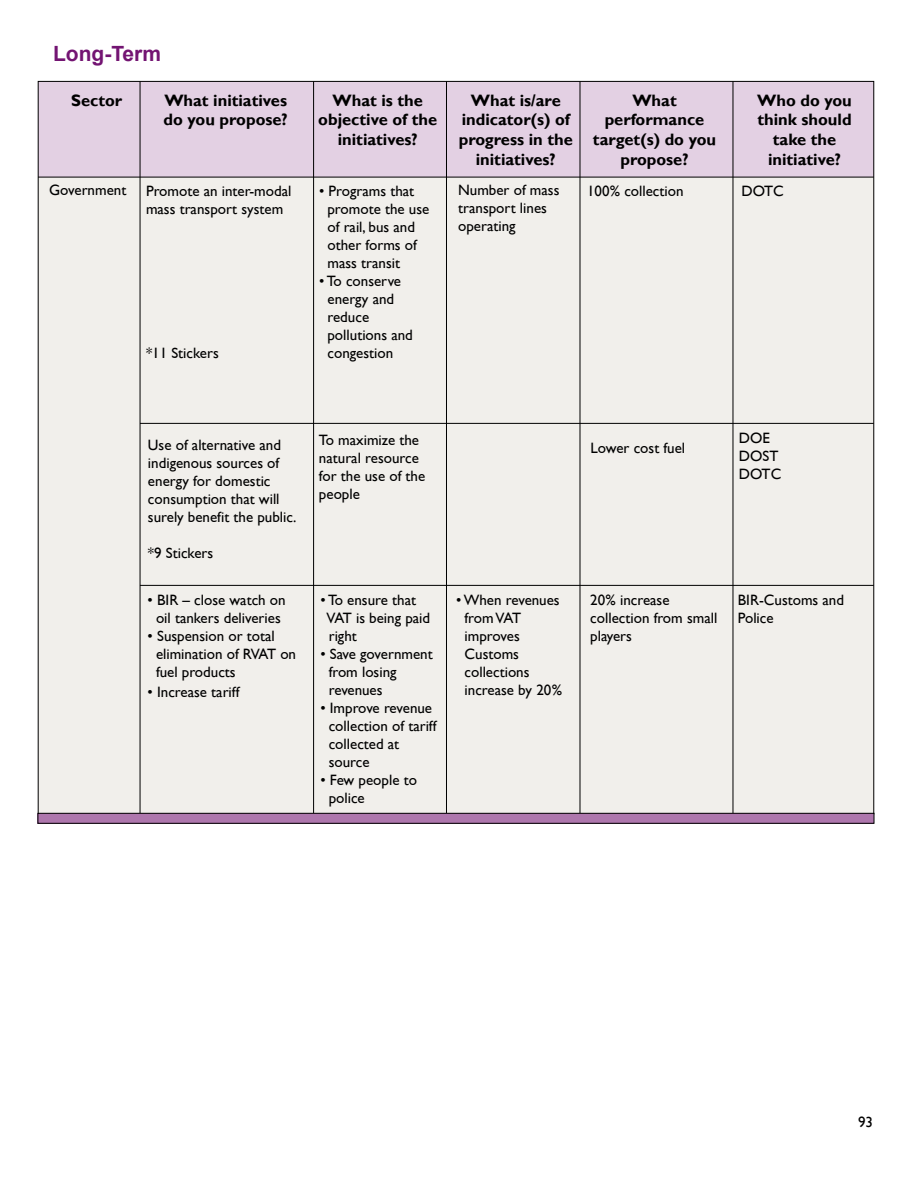
<style>
.page{position:relative;width:918px;height:1188px;background:#fff}
.page>*{position:absolute;margin:0;border:0;box-sizing:border-box;transform-origin:0 0}
.t1{font:700 21px "Arial";color:#731472}
.t2{font:700 16.5px/19.8px "Gill Sans";color:#000;text-align:center}
.t3{font:15px/18px "Gill Sans";color:#000}
</style>
<div class="page">
<div style="left:38px;top:81px;width:836px;height:733px;background:#f1efeb"></div>
<div style="left:39px;top:81px;width:835px;height:96px;background:#e3d0e3"></div>
<hr style="left:140px;top:81px;width:1px;height:732px;background:#000">
<hr style="left:313px;top:81px;width:1px;height:732px;background:#000">
<hr style="left:446px;top:81px;width:1px;height:732px;background:#000">
<hr style="left:580px;top:81px;width:1px;height:732px;background:#000">
<hr style="left:733px;top:81px;width:1px;height:732px;background:#000">
<hr style="left:38px;top:177px;width:836px;height:1px;background:#000">
<hr style="left:140px;top:423px;width:734px;height:1px;background:#000">
<hr style="left:140px;top:585px;width:734px;height:1px;background:#000">
<div style="left:38px;top:813px;width:836px;height:10px;background:#ae77ad"></div>
<div style="left:38px;top:813px;width:836px;height:11px;border:1px solid #000"></div>
<h1 class="t1" style="left:53px;top:39px;width:110px">Long-Term</h1>
<p class="t2" style="left:71px;top:90px;width:53px">Sector</p>
<p class="t2" style="left:164px;top:90px;width:126px;text-align:left">What initiatives do you propose?</p>
<p class="t2" style="left:318px;top:90px;width:120px">What is the objective of the initiatives?</p>
<p class="t2" style="left:593px;top:90px;width:125px">What performance target(s) do you propose?</p>
<p class="t2" style="left:757px;top:90px;width:96px">Who do you think should take the initiative?</p>
<p class="t3" style="left:146px;top:182px;width:147px">Promote an inter-modal mass transport system</p>
<p class="t2" style="left:459px;top:90px;width:116px">What is/are indicator(s) of progress in the initiatives?</p>
<p class="t3" style="left:458px;top:181px;width:103px">Number of mass transport lines operating</p>
<p class="t3" style="left:49px;top:181px;width:79px">Government</p>
<p class="t3" style="left:587px;top:182px;width:98px">100% collection</p>
<p class="t3" style="left:742px;top:182px;width:44px">DOTC</p>
<p class="t3" style="left:327px;top:182px;width:103px;text-indent:-8px">• Programs that promote the use of rail, bus and other forms of mass transit</p>
<p class="t3" style="left:327px;top:272px;width:87px;text-indent:-8px">• To conserve energy and reduce pollutions and congestion</p>
<p class="t3" style="left:146px;top:344px;width:74px">*11 Stickers</p>
<p class="t3" style="left:148px;top:435px;width:150px">Use of alternative and indigenous sources of energy for domestic consumption that will surely benefit the public.</p>
<p class="t3" style="left:148px;top:543px;width:67px">*9 Stickers</p>
<p class="t3" style="left:148px;top:591px;width:140px;text-align:center">• BIR – close watch on oil tankers deliveries</p>
<p class="t3" style="left:156px;top:627px;width:142px;text-indent:-8px">• Suspension or total elimination of RVAT on fuel products</p>
<p class="t3" style="left:148px;top:683px;width:93px">• Increase tariff</p>
<p class="t3" style="left:319px;top:431px;width:108px">To maximize the natural resource for the use of the people</p>
<p class="t3" style="left:739px;top:429px;width:44px">DOE<br>DOST<br>DOTC</p>
<p class="t3" style="left:590px;top:439px;width:96px">Lower cost fuel</p>
<p class="t3" style="left:326px;top:591px;width:105px;text-indent:-6px">• To ensure that<br>VAT is being paid right</p>
<p class="t3" style="left:329px;top:645px;width:106px;text-indent:-8px">• Save government from losing revenues</p>
<p class="t3" style="left:329px;top:699px;width:109px;text-indent:-8px">• Improve revenue collection of tariff collected at source</p>
<p class="t3" style="left:329px;top:771px;width:90px;text-indent:-8px">• Few people to police</p>
<p class="t3" style="left:465px;top:591px;width:99px;text-indent:-8px">• When revenues from VAT improves<br>Customs collections increase by 20%</p>
<p class="t3" style="left:590px;top:591px;width:129px">20% increase collection from small players</p>
<p class="t3" style="left:738px;top:591px;width:108px">BIR-Customs and<br>Police</p>
<p class="t3" style="left:858px;top:1113px;width:16px">93</p>
</div>
